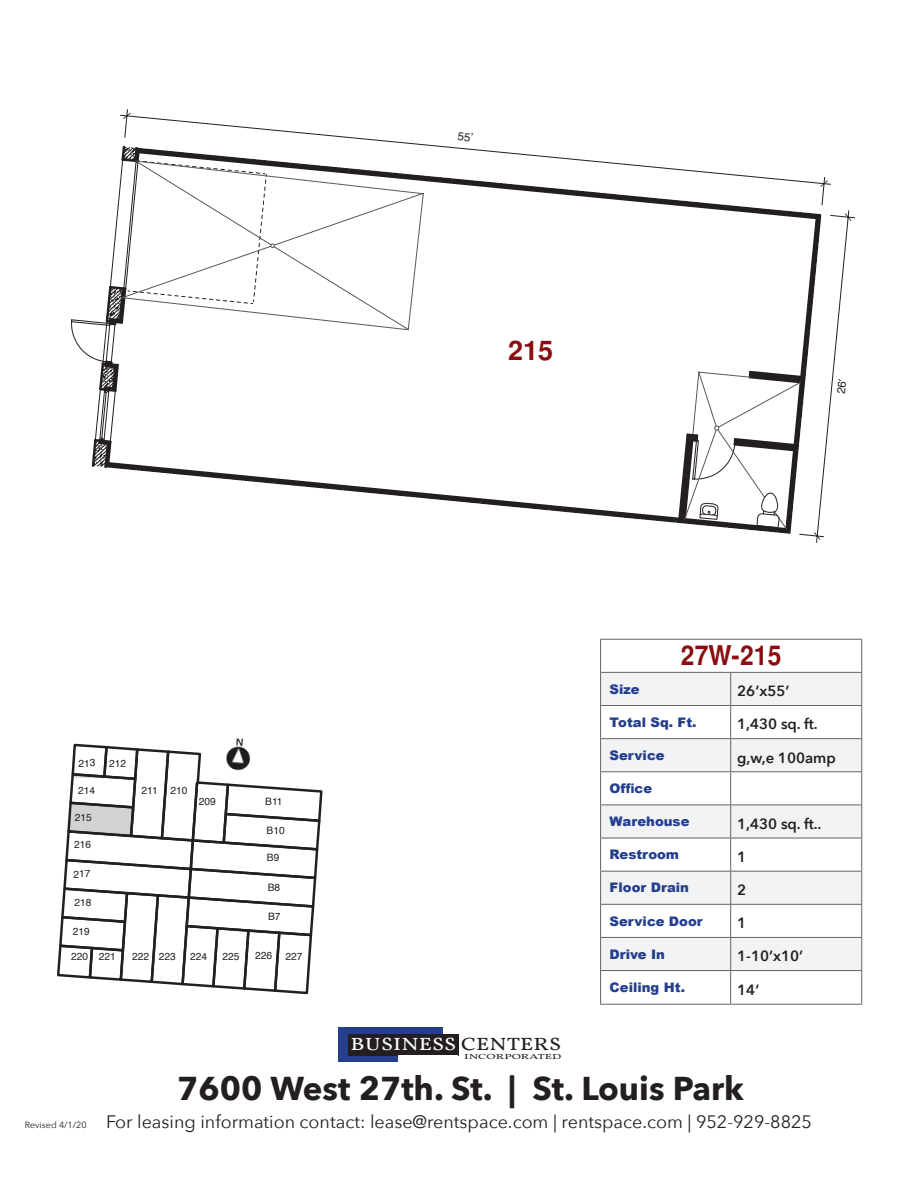
<style>
.page{position:relative;width:918px;height:1188px;background:#fff}
.page>*{position:absolute;margin:0;border:0;box-sizing:border-box;transform-origin:0 0}
.t1{font:700 33px "Avenir Next";color:#231f20}
.t2{font:700 27.3px "Helvetica";letter-spacing:.01em;color:#8b0d10;scale:.9 1}
.t3{font:700 27px "Helvetica";color:#8b0d10}
.t4{font:18px "Avenir Next";color:#231f20}
.t5{font:18px "Vollkorn";color:#fff;scale:1.27 1}
.t6{font:600 14.85px "Avenir Next";color:#231f20}
.t7{font:900 13.2px "Arial";color:#253f8e}
.t8{font:10.2px "Helvetica";color:#231f20}
.t9{font:9px "Avenir Next";color:#231f20}
.t10{font:7.5px "Vollkorn";color:#231f20;scale:1.68 1}
.s1{color:#231f20}
</style>
<div class="page">
<div style="left:339px;top:1028px;width:104px;height:34px;background:#253f8e"></div>
<div style="left:348px;top:1034px;width:110px;height:22px;background:#231f20"></div>
<div style="left:399px;top:1055px;width:59px;height:8px;background:#fff"></div>
<svg style="left:134px;top:470px;width:473px;height:46px"></svg>
<svg style="left:120px;top:109px;width:711px;height:96px"></svg>
<svg style="left:123px;top:113px;width:8px;height:6px"></svg>
<svg style="left:820px;top:180px;width:8px;height:7px"></svg>
<svg style="left:71px;top:144px;width:353px;height:326px"></svg>
<svg style="left:601px;top:673px;width:260px;height:297px;fill:#f2f3f4"></svg>
<hr style="left:600px;top:673px;width:1px;height:32px;background:#636366">
<hr style="left:730px;top:673px;width:1px;height:32px;background:#636366">
<hr style="left:861px;top:673px;width:1px;height:32px;background:#636366">
<hr style="left:600px;top:705px;width:131px;height:1px;background:#636366">
<hr style="left:600px;top:706px;width:1px;height:32px;background:#636366">
<hr style="left:731px;top:705px;width:131px;height:1px;background:#636366">
<hr style="left:730px;top:706px;width:1px;height:32px;background:#636366">
<hr style="left:861px;top:706px;width:1px;height:32px;background:#636366">
<hr style="left:600px;top:738px;width:131px;height:1px;background:#636366">
<hr style="left:600px;top:739px;width:1px;height:32px;background:#636366">
<hr style="left:731px;top:738px;width:131px;height:1px;background:#636366">
<hr style="left:730px;top:739px;width:1px;height:32px;background:#636366">
<hr style="left:861px;top:739px;width:1px;height:32px;background:#636366">
<hr style="left:600px;top:771px;width:131px;height:1px;background:#636366">
<hr style="left:600px;top:772px;width:1px;height:32px;background:#636366">
<hr style="left:731px;top:771px;width:131px;height:1px;background:#636366">
<hr style="left:730px;top:772px;width:1px;height:32px;background:#636366">
<hr style="left:861px;top:772px;width:1px;height:32px;background:#636366">
<hr style="left:600px;top:804px;width:131px;height:1px;background:#636366">
<hr style="left:600px;top:805px;width:1px;height:33px;background:#636366">
<hr style="left:731px;top:804px;width:131px;height:1px;background:#636366">
<hr style="left:730px;top:805px;width:1px;height:33px;background:#636366">
<hr style="left:861px;top:805px;width:1px;height:33px;background:#636366">
<hr style="left:600px;top:838px;width:131px;height:1px;background:#636366">
<hr style="left:600px;top:838px;width:1px;height:33px;background:#636366">
<hr style="left:731px;top:838px;width:131px;height:1px;background:#636366">
<hr style="left:730px;top:838px;width:1px;height:33px;background:#636366">
<hr style="left:861px;top:838px;width:1px;height:33px;background:#636366">
<hr style="left:600px;top:871px;width:131px;height:1px;background:#636366">
<hr style="left:600px;top:872px;width:1px;height:32px;background:#636366">
<hr style="left:731px;top:871px;width:131px;height:1px;background:#636366">
<hr style="left:730px;top:872px;width:1px;height:32px;background:#636366">
<hr style="left:861px;top:872px;width:1px;height:32px;background:#636366">
<hr style="left:600px;top:904px;width:131px;height:1px;background:#636366">
<hr style="left:600px;top:905px;width:1px;height:32px;background:#636366">
<hr style="left:731px;top:904px;width:131px;height:1px;background:#636366">
<hr style="left:730px;top:905px;width:1px;height:32px;background:#636366">
<hr style="left:861px;top:905px;width:1px;height:32px;background:#636366">
<hr style="left:600px;top:937px;width:131px;height:1px;background:#636366">
<hr style="left:600px;top:938px;width:1px;height:32px;background:#636366">
<hr style="left:731px;top:937px;width:131px;height:1px;background:#636366">
<hr style="left:730px;top:938px;width:1px;height:32px;background:#636366">
<hr style="left:861px;top:938px;width:1px;height:32px;background:#636366">
<hr style="left:600px;top:970px;width:131px;height:1px;background:#636366">
<hr style="left:600px;top:971px;width:1px;height:33px;background:#636366">
<hr style="left:731px;top:970px;width:131px;height:1px;background:#636366">
<hr style="left:730px;top:971px;width:1px;height:33px;background:#636366">
<hr style="left:861px;top:971px;width:1px;height:33px;background:#636366">
<hr style="left:600px;top:1004px;width:131px;height:1px;background:#636366">
<hr style="left:731px;top:1004px;width:131px;height:1px;background:#636366">
<hr style="left:600px;top:639px;width:131px;height:1px;background:#636366">
<hr style="left:600px;top:640px;width:1px;height:32px;background:#636366">
<hr style="left:731px;top:639px;width:131px;height:1px;background:#636366">
<hr style="left:861px;top:640px;width:1px;height:32px;background:#636366">
<hr style="left:600px;top:672px;width:131px;height:1px;background:#636366">
<hr style="left:731px;top:672px;width:131px;height:1px;background:#636366">
<img style="left:236px;top:738px;width:7px;height:4px">
<svg style="left:607px;top:210px;width:248px;height:333px"></svg>
<svg style="left:458px;top:132px;width:15px;height:9px"></svg>
<svg style="left:57px;top:742px;width:266px;height:253px"></svg>
<p class="t3" style="left:508px;top:335px;width:47px">215</p>
<p class="t8" style="left:109px;top:756px;width:18px">212</p>
<p class="t8" style="left:142px;top:783px;width:18px">211</p>
<p class="t8" style="left:171px;top:783px;width:18px">210</p>
<p class="t8" style="left:199px;top:794px;width:18px">209</p>
<p class="t8" style="left:265px;top:793px;width:19px">B11</p>
<p class="t8" style="left:267px;top:822px;width:20px">B10</p>
<p class="t8" style="left:267px;top:850px;width:14px">B9</p>
<p class="t8" style="left:268px;top:879px;width:14px">B8</p>
<p class="t8" style="left:268px;top:909px;width:14px">B7</p>
<p class="t8" style="left:99px;top:949px;width:18px">221</p>
<p class="t8" style="left:132px;top:949px;width:18px">222</p>
<p class="t8" style="left:159px;top:949px;width:18px">223</p>
<p class="t8" style="left:190px;top:948px;width:18px">224</p>
<p class="t8" style="left:223px;top:948px;width:18px">225</p>
<p class="t8" style="left:255px;top:948px;width:18px">226</p>
<p class="t8" style="left:285px;top:948px;width:18px">227</p>
<p class="t2" style="left:681px;top:639px;width:113px">27W-215</p>
<p class="t7" style="left:610px;top:679px;width:31px">Size</p>
<p class="t6" style="left:737px;top:678px;width:54px">26’x55’</p>
<p class="t7" style="left:610px;top:712px;width:88px">Total Sq. Ft.</p>
<p class="t6" style="left:737px;top:712px;width:82px">1,430 sq. ft.</p>
<p class="t7" style="left:610px;top:746px;width:56px">Service</p>
<p class="t6" style="left:737px;top:745px;width:100px">g,w,e 100amp</p>
<p class="t7" style="left:610px;top:779px;width:44px">Office</p>
<p class="t7" style="left:610px;top:812px;width:81px">Warehouse</p>
<p class="t6" style="left:737px;top:811px;width:86px">1,430 sq. ft..</p>
<p class="t7" style="left:610px;top:845px;width:71px">Restroom</p>
<p class="t6" style="left:737px;top:844px;width:11px">1</p>
<p class="t7" style="left:610px;top:878px;width:81px">Floor Drain</p>
<p class="t6" style="left:737px;top:877px;width:11px">2</p>
<p class="t7" style="left:610px;top:911px;width:95px">Service Door</p>
<p class="t6" style="left:737px;top:910px;width:11px">1</p>
<p class="t7" style="left:610px;top:944px;width:57px">Drive In</p>
<p class="t6" style="left:737px;top:944px;width:67px">1-10’x10’</p>
<p class="t7" style="left:610px;top:978px;width:77px">Ceiling Ht.</p>
<p class="t6" style="left:737px;top:977px;width:24px">14’</p>
<p class="t9" style="left:25px;top:1117px;width:63px">Revised 4/1/20</p>
<h3 class="t5" style="left:350px;top:1033px;width:168px">BUSINESS <span class="s1">CENTERS</span></h3>
<p class="t10" style="left:464px;top:1052px;width:59px">INCORPORATED</p>
<h1 class="t1" style="left:177px;top:1059px;width:568px">7600 West 27th. St. | St. Louis Park</h1>
<h3 class="t4" style="left:106px;top:1106px;width:707px">For leasing information contact: lease@rentspace.com | rentspace.com | 952-929-8825</h3>
</div>
